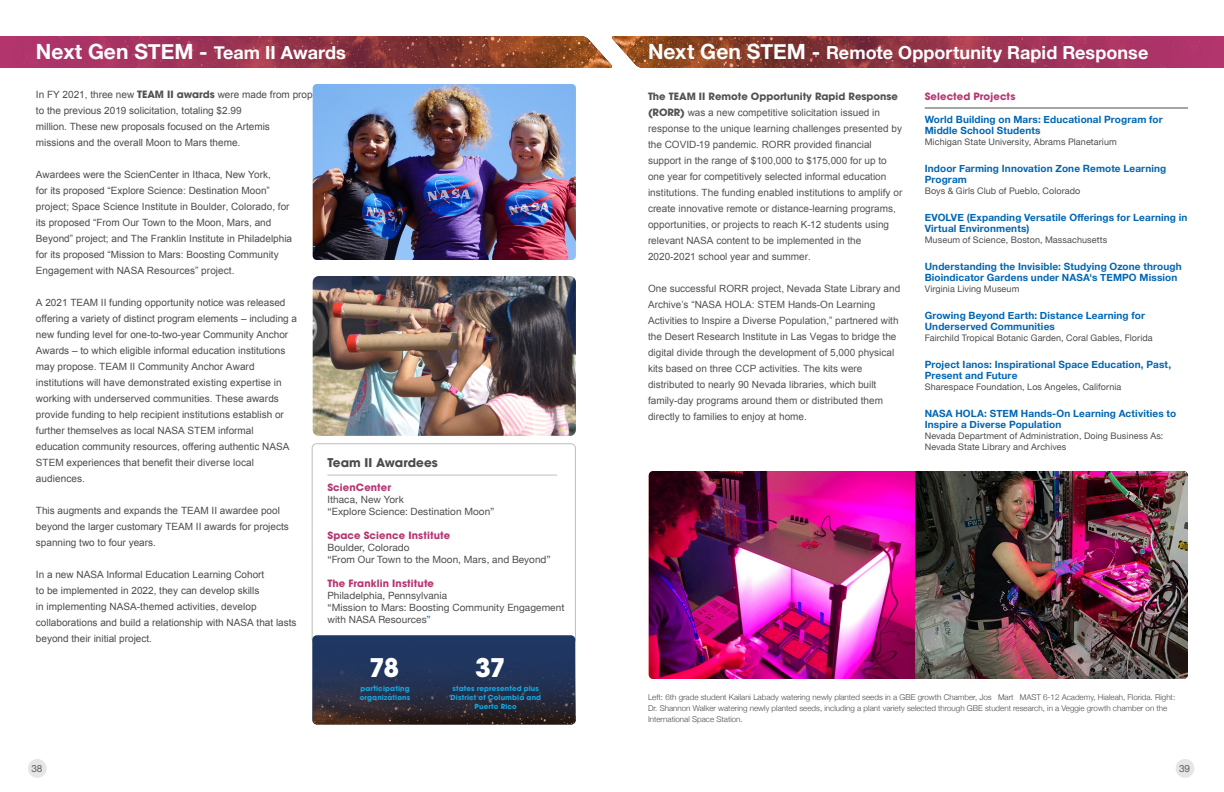
<style>
.page{position:relative;width:1224px;height:792px;background:#fff}
.page>*{position:absolute;margin:0;border:0;box-sizing:border-box;transform-origin:0 0}
.H3_Title{font:700 25.5px "ITC Avant Garde Pro";color:#fff}
.Bodycopy{font:700 21px "Helvetica Neue";color:#fff}
.H4_Title{font:700 18px "Helvetica Neue";letter-spacing:.005em;color:#fff}
.Metrics{font:700 12px "ITC Avant Garde Pro";letter-spacing:.005em;color:#4b4c4d}
.Bodycopy-2{font:10px/16px "Arial";color:#4b4c4d}
.Bodycopy-3{font:10px/16px "Arial";color:#525252}
.t1{font:700 10px/11px "Helvetica Neue";letter-spacing:.015em;color:#0166b3}
.Metrics-2{font:10px/12px "Helvetica Neue";letter-spacing:.005em;color:#4b4c4d}
.Metrics-3{font:700 10px "ITC Avant Garde Pro";letter-spacing:.01em;color:#b63670}
.t2{font:10px "Helvetica Neue";color:#606063}
.Metrics_body_copy{font:9px/11px "Helvetica Neue";letter-spacing:.01em;color:#4b4c4d}
.CAPTIONS{font:300 8px/11px "Helvetica Neue";color:#4b4c4d}
.METRICS_TEXT{font:700 7px/9px "ITC Avant Garde Pro";letter-spacing:.025em;color:#16a6df}
.s1{font-size:18px}
.s2{font-family:"ITC Avant Garde Pro";font-weight:700;color:#525252}
.s3{color:#0166b3}
.s4{font-size:21px}
.s5{font-family:"ITC Avant Garde Pro";font-weight:700}
</style>
<div class="page">
<hr style="left:925px;top:108px;width:263px;height:1px;background:#4b4c4d">
<div style="left:312px;top:443px;width:264px;height:201px;border:1px solid #bcbdc0;border-radius:4px"></div>
<img style="left:313px;top:84px;width:263px;height:176px">
<img style="left:313px;top:276px;width:263px;height:160px">
<img style="left:313px;top:635px;width:263px;height:89px">
<hr style="left:327px;top:475px;width:230px;height:1px;background:#bcbdc0">
<div style="left:28px;top:759px;width:19px;height:19px;background:#e6e6e6;border-radius:50%"></div>
<div style="left:1176px;top:759px;width:18px;height:19px;background:#e6e6e6;border-radius:50%"></div>
<svg style="left:0;top:36px;width:611px;height:32px;background:#993c4a"></svg>
<img style="left:611px;top:36px;width:613px;height:32px">
<img style="left:649px;top:471px;width:539px;height:208px">
<p class="Bodycopy" style="left:36px;top:35px;width:311px">Next Gen STEM - <span class="s1">Team II Awards</span></p>
<p class="Bodycopy-2" style="left:36px;top:87px;width:302px">In FY 2021, three new <span class="s2">TEAM II awards</span> were made from proposals to the previous 2019 solicitation, totaling $2.99<br>million. These new proposals focused on the Artemis<br>missions and the overall Moon to Mars theme.</p>
<p class="Bodycopy-2" style="left:36px;top:167px;width:258px">Awardees were the ScienCenter in Ithaca, New York,<br>for its proposed “Explore Science: Destination Moon” project; Space Science Institute in Boulder, Colorado, for its proposed “From Our Town to the Moon, Mars, and Beyond” project; and The Franklin Institute in Philadelphia for its proposed “Mission to Mars: Boosting Community Engagement with NASA Resources” project.</p>
<p class="Bodycopy-2" style="left:36px;top:295px;width:263px">A 2021 TEAM II funding opportunity notice was released offering a variety of distinct program elements – including a new funding level for one-to-two-year Community Anchor Awards – to which eligible informal education institutions may propose. TEAM II Community Anchor Award institutions will have demonstrated existing expertise in working with underserved communities. These awards provide funding to help recipient institutions establish or further themselves as local NASA STEM informal education community resources, offering authentic NASA STEM experiences that benefit their diverse local audiences.</p>
<p class="Bodycopy-2" style="left:36px;top:503px;width:254px">This augments and expands the TEAM II awardee pool beyond the larger customary TEAM II awards for projects spanning two to four years.</p>
<p class="Bodycopy-2" style="left:36px;top:567px;width:262px">In a new NASA Informal Education Learning Cohort<br>to be implemented in 2022, they can develop skills<br>in implementing NASA-themed activities, develop collaborations and build a relationship with NASA that lasts beyond their initial project.</p>
<p class="Metrics" style="left:327px;top:455px;width:112px">Team II Awardees</p>
<p class="Metrics-3" style="left:327px;top:481px;width:65px">ScienCenter</p>
<p class="Metrics-2" style="left:327px;top:494px;width:78px">Ithaca, New York</p>
<p class="Metrics-2" style="left:327px;top:506px;width:169px">“Explore Science: Destination Moon”</p>
<p class="Metrics-3" style="left:327px;top:529px;width:124px">Space Science Institute</p>
<p class="Metrics-2" style="left:327px;top:542px;width:225px">Boulder, Colorado<br>“From Our Town to the Moon, Mars, and Beyond”</p>
<p class="Metrics-3" style="left:327px;top:577px;width:108px">The Franklin Institute</p>
<p class="Metrics-2" style="left:327px;top:590px;width:121px">Philadelphia, Pennsylvania</p>
<p class="Metrics-2" style="left:327px;top:602px;width:239px">“Mission to Mars: Boosting Community Engagement with NASA Resources<span class="s3">”</span></p>
<p class="H3_Title" style="left:369px;top:651px;width:32px">78</p>
<p class="H3_Title" style="left:475px;top:651px;width:32px">37</p>
<p class="METRICS_TEXT" style="left:360px;top:683px;width:52px">participating organizations</p>
<p class="METRICS_TEXT" style="left:450px;top:683px;width:92px;text-align:center">states represented plus<br>District of Columbia and<br>Puerto Rico</p>
<p class="H4_Title" style="left:648px;top:38px;width:502px"><span class="s4">Next Gen STEM -</span> Remote Opportunity Rapid Response</p>
<p class="Bodycopy-3" style="left:648px;top:89px;width:256px"><span class="s5">The TEAM II Remote Opportunity Rapid Response (RORR)</span> was a new competitive solicitation issued in response to the unique learning challenges presented by the COVID-19 pandemic. RORR provided financial support in the range of $100,000 to $175,000 for up to one year for competitively selected informal education institutions. The funding enabled institutions to amplify or create innovative remote or distance-learning programs, opportunities, or projects to reach K-12 students using relevant NASA content to be implemented in the 2020-2021 school year and summer.</p>
<p class="Bodycopy-3" style="left:648px;top:281px;width:254px">One successful RORR project, Nevada State Library and Archive’s “NASA HOLA: STEM Hands-On Learning Activities to Inspire a Diverse Population,” partnered with the Desert Research Institute in Las Vegas to bridge the digital divide through the development of 5,000 physical kits based on three CCP activities. The kits were distributed to nearly 90 Nevada libraries, which built family-day programs around them or distributed them directly to families to enjoy at home.</p>
<p class="Metrics-3" style="left:925px;top:90px;width:92px">Selected Projects</p>
<p class="t1" style="left:925px;top:115px;width:239px">World Building on Mars: Educational Program for<br>Middle School Students</p>
<p class="Metrics_body_copy" style="left:925px;top:137px;width:194px">Michigan State University, Abrams Planetarium</p>
<p class="t1" style="left:925px;top:164px;width:243px">Indoor Farming Innovation Zone Remote Learning<br>Program</p>
<p class="Metrics_body_copy" style="left:925px;top:186px;width:157px">Boys &amp; Girls Club of Pueblo, Colorado</p>
<p class="t1" style="left:925px;top:213px;width:264px">EVOLVE (Expanding Versatile Offerings for Learning in<br>Virtual Environments)</p>
<p class="Metrics_body_copy" style="left:925px;top:235px;width:184px">Museum of Science, Boston, Massachusetts</p>
<p class="t1" style="left:925px;top:262px;width:258px">Understanding the Invisible: Studying Ozone through<br>Bioindicator Gardens under NASA's TEMPO Mission</p>
<p class="Metrics_body_copy" style="left:925px;top:284px;width:96px">Virginia Living Museum</p>
<p class="t1" style="left:925px;top:311px;width:222px">Growing Beyond Earth: Distance Learning for<br>Underserved Communities</p>
<p class="Metrics_body_copy" style="left:925px;top:333px;width:229px">Fairchild Tropical Botanic Garden, Coral Gables, Florida</p>
<p class="t1" style="left:925px;top:360px;width:248px">Project Ianos: Inspirational Space Education, Past,<br>Present and Future</p>
<p class="Metrics_body_copy" style="left:925px;top:382px;width:198px">Sharespace Foundation, Los Angeles, California</p>
<p class="t1" style="left:925px;top:409px;width:253px">NASA HOLA: STEM Hands-On Learning Activities to<br>Inspire a Diverse Population</p>
<p class="Metrics_body_copy" style="left:925px;top:431px;width:240px">Nevada Department of Administration, Doing Business As:<br>Nevada State Library and Archives</p>
<p class="CAPTIONS" style="left:648px;top:691px;width:529px">Left: 6th grade student Kailani Labady watering newly planted seeds in a GBE growth Chamber, Jos Mart MAST 6-12 Academy, Hialeah, Florida. Right:<br>Dr. Shannon Walker watering newly planted seeds, including a plant variety selected through GBE student research, in a Veggie growth chamber on the<br>International Space Station.</p>
<p class="t2" style="left:31px;top:761px;width:13px">38</p>
<p class="t2" style="left:1179px;top:761px;width:13px">39</p>
</div>
